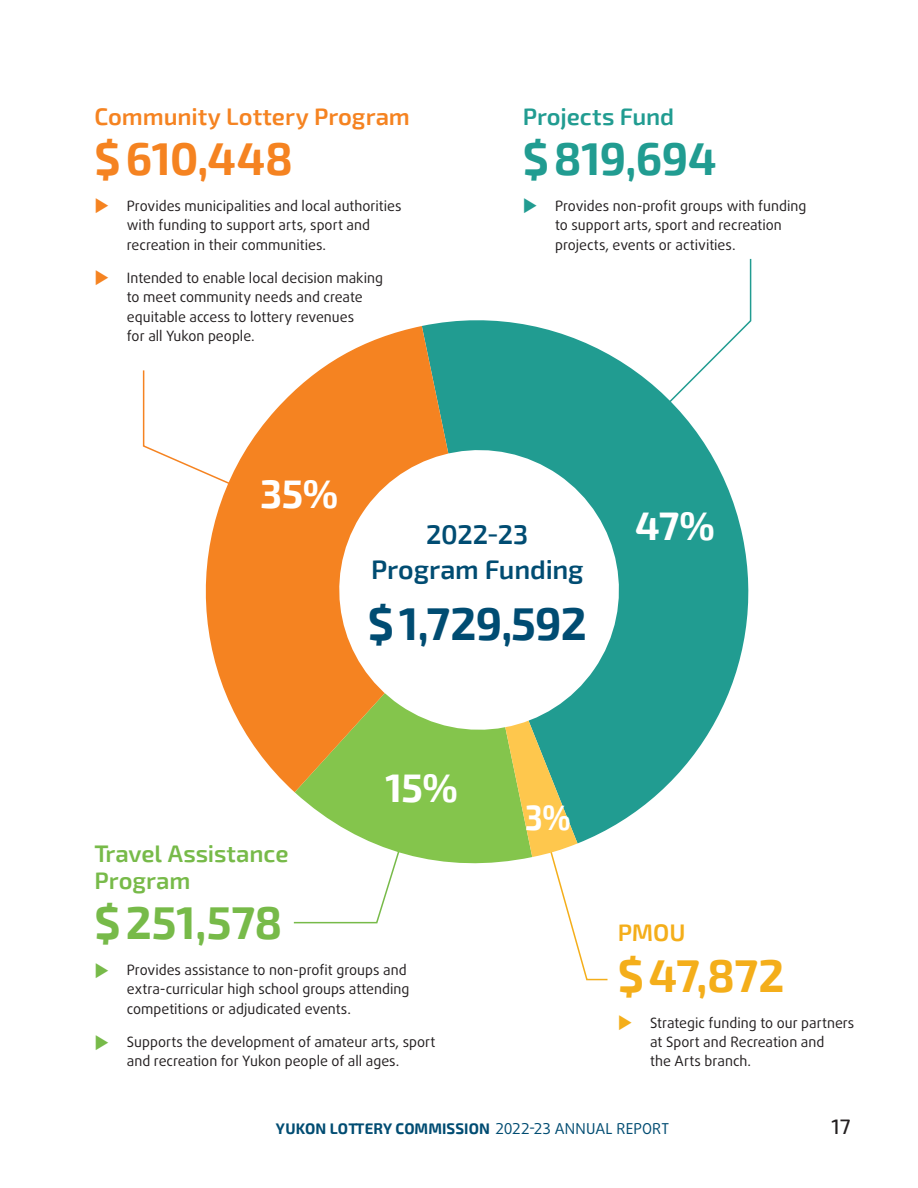
<style>
.page{position:relative;width:918px;height:1188px;background:#fff}
.page>*{position:absolute;margin:0;border:0;box-sizing:border-box;transform-origin:0 0}
.t1{font:700 45px "Exo 2";letter-spacing:-.015em;color:#004c72}
.t2{font:700 45px "Exo 2";color:#77ba49}
.t3{font:700 45px "Exo 2";letter-spacing:-.005em;color:#f58321}
.t4{font:700 45px "Exo 2";letter-spacing:-.005em;color:#219c91}
.t5{font:700 45px "Exo 2";color:#f4ae1a}
.t6{font:700 39px "Exo 2";color:#fff}
.t7{font:700 34.5px "Exo 2";color:#fff;scale:.9 1}
.t8{font:600 27px/34.5px "Exo 2";letter-spacing:-.005em;color:#004c72;text-align:center}
.t9{font:600 24px/27px "Exo 2";letter-spacing:-.005em;color:#77ba49}
.t10{font:600 24px "Exo 2";letter-spacing:-.005em;color:#f58321}
.t11{font:600 24px "Exo 2";letter-spacing:-.005em;color:#219c91}
.t12{font:600 24px "Exo 2";color:#f4ae1a}
.t13{font:500 21px "Exo 2";color:#231f20}
.t14{font:700 15px "Exo 2";letter-spacing:.005em;color:#004c72}
.t15{font:14.25px/19.5px "Daxline OT";color:#231f20}
.s1{color:#f58321}
.s2{color:#219c91}
.s3{color:#77ba49}
.s4{color:#f4ae1a}
.s5{font-family:"Daxline OT";font-weight:400}
</style>
<div class="page">
<svg style="left:142px;top:370px;width:34px;height:91px"></svg>
<svg style="left:293px;top:792px;width:100px;height:132px"></svg>
<svg style="left:551px;top:843px;width:57px;height:138px"></svg>
<svg style="left:295px;top:792px;width:237px;height:83px"></svg>
<svg style="left:422px;top:296px;width:330px;height:547px;fill:#219c91"></svg>
<svg style="left:176px;top:326px;width:301px;height:466px"></svg>
<svg style="left:477px;top:749px;width:101px;height:108px;background:#a4c05c"></svg>
<svg style="left:321px;top:432px;width:317px;height:317px"></svg>
<h3 class="t10" style="left:94px;top:102px;width:317px">Community Lottery Program</h3>
<h1 class="t3" style="left:94px;top:132px;width:200px">$ 610,448</h1>
<p class="t15" style="left:127px;top:196px;width:276px;text-indent:-32px"><span class="s1">◆</span> Provides municipalities and local authorities with funding to support arts, sport and recreation in their communities.</p>
<p class="t15" style="left:127px;top:268px;width:258px;text-indent:-32px"><span class="s1">◆</span> Intended to enable local decision making to meet community needs and create equitable access to lottery revenues<br>for all Yukon people.</p>
<h2 class="t6" style="left:260px;top:471px;width:80px">35%</h2>
<h3 class="t11" style="left:523px;top:102px;width:153px">Projects Fund</h3>
<h1 class="t4" style="left:523px;top:132px;width:196px">$ 819,694</h1>
<p class="t15" style="left:555px;top:196px;width:253px;text-indent:-32px"><span class="s2">◆</span> Provides non-profit groups with funding to support arts, sport and recreation projects, events or activities.</p>
<h3 class="t8" style="left:371px;top:518px;width:214px">2022-23<br>Program Funding</h3>
<h1 class="t1" style="left:368px;top:597px;width:220px">$ 1,729,592</h1>
<h2 class="t6" style="left:635px;top:503px;width:81px">47%</h2>
<h2 class="t6" style="left:386px;top:765px;width:74px">15%</h2>
<h3 class="t9" style="left:94px;top:840px;width:196px">Travel Assistance<br>Program</h3>
<h1 class="t2" style="left:94px;top:897px;width:189px">$ 251,578</h1>
<p class="t15" style="left:127px;top:960px;width:284px;text-indent:-32px"><span class="s3">◆</span> Provides assistance to non-profit groups and extra-curricular high school groups attending competitions or adjudicated events.</p>
<p class="t15" style="left:95px;top:1032px;width:342px;text-align:center"><span class="s3">◆</span> Supports the development of amateur arts, sport and recreation for Yukon people of all ages.</p>
<h3 class="t7" style="left:525px;top:797px;width:52px">3%</h3>
<h3 class="t12" style="left:618px;top:919px;width:69px">PMOU</h3>
<h1 class="t5" style="left:618px;top:949px;width:168px">$ 47,872</h1>
<p class="t15" style="left:650px;top:1013px;width:206px;text-indent:-32px"><span class="s4">◆</span> Strategic funding to our partners at Sport and Recreation and<br>the Arts branch.</p>
<p class="t14" style="left:276px;top:1120px;width:395px">YUKON LOTTERY COMMISSION <span class="s5">2022-23 ANNUAL REPORT</span></p>
<h3 class="t13" style="left:832px;top:1114px;width:20px">17</h3>
</div>
